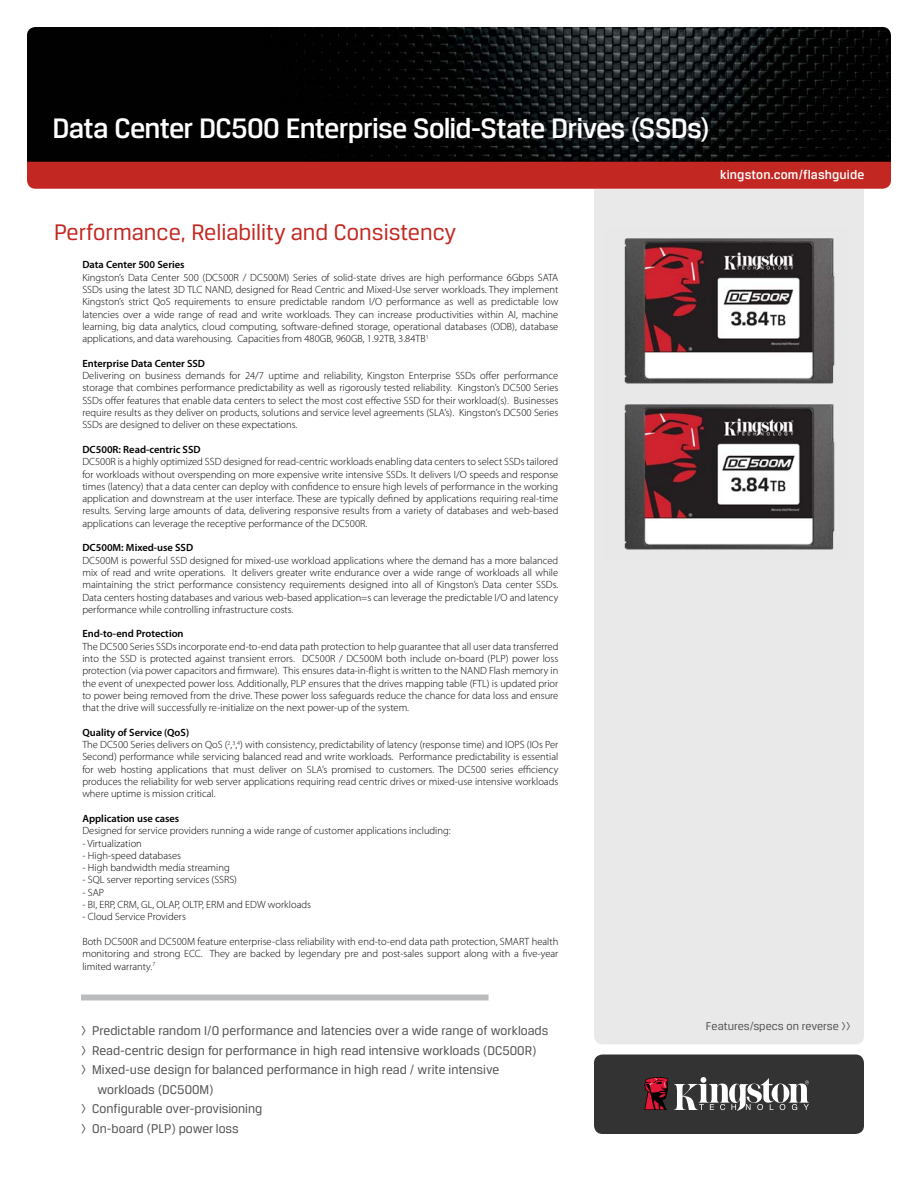
<style>
.page{position:relative;width:918px;height:1188px;background:#fff}
.page>*{position:absolute;margin:0;border:0;box-sizing:border-box;transform-origin:0 0}
.t1{font:500 30px "Breuer Text";letter-spacing:-.025em;color:#fff}
.t2{font:24px "Breuer Text";color:#c22821}
.t3{font:13.5px "Breuer Text";color:#525051}
.t4{font:500 13.5px "Breuer Text";letter-spacing:.01em;color:#fff}
.t5{font:12px "Breuer Text";color:#525051}
.t6{font:300 10.5px/12.3px "Myriad Pro";color:#000;text-align:justify}
.t7{font:600 10.5px "Myriad Pro";color:#000}
.s1{font-weight:600}
</style>
<div class="page">
<img style="left:27px;top:27px;width:864px;height:135px">
<div style="left:27px;top:162px;width:864px;height:27px;background:#c22821"></div>
<div style="left:594px;top:189px;width:270px;height:855px;background:#eae9ea"></div>
<div style="left:594px;top:1054px;width:270px;height:80px;background:#333;border-radius:9px"></div>
<svg style="left:674px;top:1077px;width:135px;height:34px"></svg>
<svg style="left:644px;top:1077px;width:24px;height:33px"></svg>
<img style="left:604px;top:228px;width:244px;height:331px">
<div style="left:81px;top:994px;width:408px;height:6px;background:#babcbe"></div>
<h1 class="t1" style="left:52px;top:112px;width:658px">Data Center DC500 Enterprise Solid-State Drives (SSDs)</h1>
<p class="t4" style="left:720px;top:167px;width:146px">kingston.com/flashguide</p>
<h2 class="t2" style="left:54px;top:219px;width:404px">Performance, Reliability and Consistency</h2>
<p class="t7" style="left:82px;top:258px;width:104px">Data Center 500 Series</p>
<p class="t6" style="left:82px;top:271px;width:477px">Kingston’s Data Center 500 (DC500R / DC500M) Series of solid-state drives are high performance 6Gbps SATA SSDs using the latest 3D TLC NAND, designed for Read Centric and Mixed-Use server workloads. They implement Kingston’s strict QoS requirements to ensure predictable random I/O performance as well as predictable low latencies over a wide range of read and write workloads. They can increase productivities within AI, machine learning, big data analytics, cloud computing, software-defined storage, operational databases (ODB), database applications, and data warehousing. Capacities from 480GB, 960GB, 1.92TB, 3.84TB<sup>1</sup></p>
<p class="t7" style="left:82px;top:357px;width:124px">Enterprise Data Center SSD</p>
<p class="t6" style="left:82px;top:369px;width:477px">Delivering on business demands for 24/7 uptime and reliability, Kingston Enterprise SSDs offer performance storage that combines performance predictability as well as rigorously tested reliability. Kingston’s DC500 Series SSDs offer features that enable data centers to select the most cost effective SSD for their workload(s). Businesses require results as they deliver on products, solutions and service level agreements (SLA’s). Kingston’s DC500 Series SSDs are designed to deliver on these expectations.</p>
<p class="t7" style="left:82px;top:443px;width:120px">DC500R: Read-centric SSD</p>
<p class="t6" style="left:82px;top:456px;width:477px">DC500R is a highly optimized SSD designed for read-centric workloads enabling data centers to select SSDs tailored for workloads without overspending on more expensive write intensive SSDs. It delivers I/O speeds and response times (latency) that a data center can deploy with confidence to ensure high levels of performance in the working application and downstream at the user interface. These are typically defined by applications requiring real-time results. Serving large amounts of data, delivering responsive results from a variety of databases and web-based applications can leverage the receptive performance of the DC500R.</p>
<p class="t7" style="left:82px;top:541px;width:112px">DC500M: Mixed-use SSD</p>
<p class="t6" style="left:82px;top:554px;width:477px">DC500M is powerful SSD designed for mixed-use workload applications where the demand has a more balanced mix of read and write operations. It delivers greater write endurance over a wide range of workloads all while maintaining the strict performance consistency requirements designed into all of Kingston’s Data center SSDs.<br>Data centers hosting databases and various web-based application=s can leverage the predictable I/O and latency performance while controlling infrastructure costs.</p>
<p class="t7" style="left:82px;top:627px;width:103px">End-to-end Protection</p>
<p class="t6" style="left:82px;top:640px;width:478px">The DC500 Series SSDs incorporate end-to-end data path protection to help guarantee that all user data transferred into the SSD is protected against transient errors. DC500R / DC500M both include on-board (PLP) power loss protection (via power capacitors and firmware). This ensures data-in-flight is written to the NAND Flash memory in the event of unexpected power loss. Additionally, PLP ensures that the drives mapping table (FTL) is updated prior to power being removed from the drive. These power loss safeguards reduce the chance for data loss and ensure that the drive will successfully re-initialize on the next power-up of the system.</p>
<p class="t6" style="left:82px;top:726px;width:477px;text-align:left"><span class="s1">Quality of Service (QoS)<br></span>The DC500 Series delivers on QoS (<sup>2</sup>,<sup>3</sup>,<sup>4</sup>) with consistency, predictability of latency (response time) and IOPS (IOs Per Second) performance while servicing balanced read and write workloads. Performance predictability is essential for web hosting applications that must deliver on SLA’s promised to customers. The DC500 series efficiency produces the reliability for web server applications requiring read centric drives or mixed-use intensive workloads where uptime is mission critical.</p>
<p class="t7" style="left:82px;top:812px;width:98px">Application use cases</p>
<p class="t6" style="left:82px;top:825px;width:370px">Designed for service providers running a wide range of customer applications including:</p>
<p class="t6" style="left:82px;top:837px;width:61px">- Virtualization</p>
<p class="t6" style="left:82px;top:849px;width:100px">- High-speed databases</p>
<p class="t6" style="left:82px;top:861px;width:149px">- High bandwidth media streaming</p>
<p class="t6" style="left:82px;top:874px;width:156px">- SQL server reporting services (SSRS)</p>
<p class="t6" style="left:82px;top:886px;width:23px">- SAP</p>
<p class="t6" style="left:82px;top:898px;width:230px">- BI, ERP, CRM, GL, OLAP, OLTP, ERM and EDW workloads</p>
<p class="t6" style="left:82px;top:911px;width:105px">- Cloud Service Providers</p>
<p class="t6" style="left:82px;top:935px;width:477px">Both DC500R and DC500M feature enterprise-class reliability with end-to-end data path protection, SMART health monitoring and strong ECC. They are backed by legendary pre and post-sales support along with a five-year limited warranty.<sup>7</sup></p>
<p class="t3" style="left:81px;top:1024px;width:469px">&gt; Predictable random I/O performance and latencies over a wide range of workloads</p>
<p class="t3" style="left:81px;top:1043px;width:457px">&gt; Read-centric design for performance in high read intensive workloads (DC500R)</p>
<p class="t3" style="left:81px;top:1063px;width:420px">&gt; Mixed-use design for balanced performance in high read / write intensive</p>
<p class="t3" style="left:97px;top:1082px;width:118px">workloads (DC500M)</p>
<p class="t3" style="left:81px;top:1102px;width:183px">&gt; Configurable over-provisioning</p>
<p class="t3" style="left:81px;top:1121px;width:159px">&gt; On-board (PLP) power loss</p>
<p class="t5" style="left:706px;top:1020px;width:146px">Features/specs on reverse &gt;&gt;</p>
</div>
